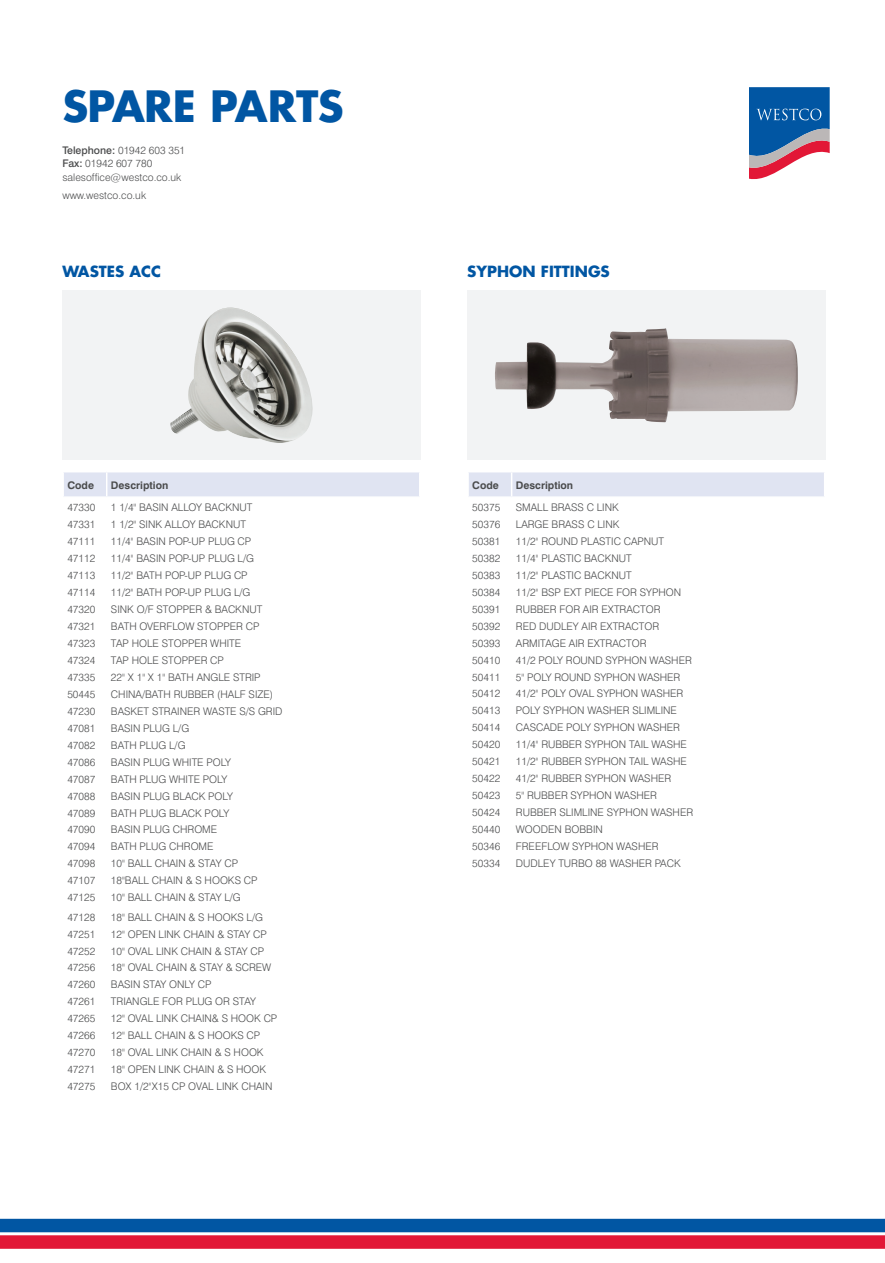
<style>
.page{position:relative;width:885px;height:1263px;background:#fff}
.page>*{position:absolute;margin:0;border:0;box-sizing:border-box;transform-origin:0 0}
.t1{font:700 42px "Futura Std";letter-spacing:-.02em;color:#0156a3}
.t2{font:700 15px "Futura Std";color:#0156a3}
.t3{font:300 10.5px/13.5px "Swiss 721 BT";color:#4b4c4d}
.t4{font:700 10.5px "Swiss 721 BT";color:#4b4c4d}
.s1{font-weight:500}
</style>
<div class="page">
<svg style="left:749px;top:87px;width:80px;height:92px"></svg>
<div style="left:64px;top:472px;width:355px;height:24px;background:#e0e4f2"></div>
<div style="left:469px;top:472px;width:354px;height:24px;background:#e0e4f2"></div>
<svg style="left:0;top:1235px;width:884px;height:14px;background:#e21f3d"></svg>
<svg style="left:0;top:1218px;width:884px;height:15px;background:#1a66ac"></svg>
<div style="left:62px;top:290px;width:358px;height:170px;background:#f2f3f4"></div>
<img style="left:170px;top:308px;width:143px;height:135px">
<div style="left:467px;top:290px;width:358px;height:170px;background:#f2f3f4"></div>
<img style="left:495px;top:328px;width:303px;height:94px">
<h1 class="t1" style="left:62px;top:78px;width:283px">SPARE PARTS</h1>
<p class="t3" style="left:62px;top:143px;width:124px"><span class="s1">Telephone:</span> 01942 603 351<br><span class="s1">Fax:</span> 01942 607 780 salesoffice@westco.co.uk</p>
<p class="t3" style="left:62px;top:188px;width:85px">www.westco.co.uk</p>
<h2 class="t2" style="left:62px;top:261px;width:100px">WASTES ACC</h2>
<h2 class="t2" style="left:467px;top:261px;width:144px">SYPHON FITTINGS</h2>
<p class="t4" style="left:67px;top:478px;width:28px">Code</p>
<p class="t4" style="left:111px;top:478px;width:59px">Description</p>
<p class="t3" style="left:67px;top:500px;width:29px">47330</p>
<p class="t3" style="left:111px;top:500px;width:143px">1 1/4" BASIN ALLOY BACKNUT</p>
<p class="t3" style="left:67px;top:517px;width:29px">47331</p>
<p class="t3" style="left:111px;top:517px;width:136px">1 1/2" SINK ALLOY BACKNUT</p>
<p class="t3" style="left:67px;top:534px;width:29px">47111</p>
<p class="t3" style="left:111px;top:534px;width:142px">11/4" BASIN POP-UP PLUG CP</p>
<p class="t3" style="left:67px;top:552px;width:29px">47112</p>
<p class="t3" style="left:111px;top:552px;width:144px">11/4" BASIN POP-UP PLUG L/G</p>
<p class="t3" style="left:67px;top:569px;width:29px">47113</p>
<p class="t3" style="left:111px;top:569px;width:138px">11/2" BATH POP-UP PLUG CP</p>
<p class="t3" style="left:67px;top:586px;width:29px">47114</p>
<p class="t3" style="left:111px;top:586px;width:141px">11/2" BATH POP-UP PLUG L/G</p>
<p class="t3" style="left:67px;top:603px;width:29px">47320</p>
<p class="t3" style="left:111px;top:603px;width:153px">SINK O/F STOPPER &amp; BACKNUT</p>
<p class="t3" style="left:67px;top:620px;width:29px">47321</p>
<p class="t3" style="left:111px;top:620px;width:150px">BATH OVERFLOW STOPPER CP</p>
<p class="t3" style="left:67px;top:636px;width:29px">47323</p>
<p class="t3" style="left:111px;top:636px;width:132px">TAP HOLE STOPPER WHITE</p>
<p class="t3" style="left:67px;top:653px;width:29px">47324</p>
<p class="t3" style="left:111px;top:653px;width:114px">TAP HOLE STOPPER CP</p>
<p class="t3" style="left:67px;top:670px;width:29px">47335</p>
<p class="t3" style="left:111px;top:670px;width:151px">22" X 1" X 1" BATH ANGLE STRIP</p>
<p class="t3" style="left:67px;top:687px;width:29px">50445</p>
<p class="t3" style="left:111px;top:687px;width:164px">CHINA/BATH RUBBER (HALF SIZE)</p>
<p class="t3" style="left:67px;top:704px;width:29px">47230</p>
<p class="t3" style="left:111px;top:704px;width:173px">BASKET STRAINER WASTE S/S GRID</p>
<p class="t3" style="left:67px;top:721px;width:29px">47081</p>
<p class="t3" style="left:111px;top:721px;width:80px">BASIN PLUG L/G</p>
<p class="t3" style="left:67px;top:738px;width:29px">47082</p>
<p class="t3" style="left:111px;top:738px;width:76px">BATH PLUG L/G</p>
<p class="t3" style="left:67px;top:755px;width:29px">47086</p>
<p class="t3" style="left:111px;top:755px;width:121px">BASIN PLUG WHITE POLY</p>
<p class="t3" style="left:67px;top:772px;width:29px">47087</p>
<p class="t3" style="left:111px;top:772px;width:118px">BATH PLUG WHITE POLY</p>
<p class="t3" style="left:67px;top:789px;width:29px">47088</p>
<p class="t3" style="left:111px;top:789px;width:123px">BASIN PLUG BLACK POLY</p>
<p class="t3" style="left:67px;top:806px;width:29px">47089</p>
<p class="t3" style="left:111px;top:806px;width:120px">BATH PLUG BLACK POLY</p>
<p class="t3" style="left:67px;top:823px;width:29px">47090</p>
<p class="t3" style="left:111px;top:823px;width:108px">BASIN PLUG CHROME</p>
<p class="t3" style="left:67px;top:840px;width:29px">47094</p>
<p class="t3" style="left:111px;top:840px;width:104px">BATH PLUG CHROME</p>
<p class="t3" style="left:67px;top:857px;width:29px">47098</p>
<p class="t3" style="left:111px;top:857px;width:128px">10" BALL CHAIN &amp; STAY CP</p>
<p class="t3" style="left:67px;top:874px;width:29px">47107</p>
<p class="t3" style="left:111px;top:874px;width:148px">18"BALL CHAIN &amp; S HOOKS CP</p>
<p class="t3" style="left:67px;top:891px;width:29px">47125</p>
<p class="t3" style="left:111px;top:891px;width:131px">10" BALL CHAIN &amp; STAY L/G</p>
<p class="t3" style="left:67px;top:910px;width:29px">47128</p>
<p class="t3" style="left:111px;top:910px;width:153px">18" BALL CHAIN &amp; S HOOKS L/G</p>
<p class="t3" style="left:67px;top:927px;width:29px">47251</p>
<p class="t3" style="left:111px;top:927px;width:157px">12" OPEN LINK CHAIN &amp; STAY CP</p>
<p class="t3" style="left:67px;top:944px;width:29px">47252</p>
<p class="t3" style="left:111px;top:944px;width:155px">10" OVAL LINK CHAIN &amp; STAY CP</p>
<p class="t3" style="left:67px;top:961px;width:29px">47256</p>
<p class="t3" style="left:111px;top:961px;width:162px">18" OVAL CHAIN &amp; STAY &amp; SCREW</p>
<p class="t3" style="left:67px;top:978px;width:29px">47260</p>
<p class="t3" style="left:111px;top:978px;width:102px">BASIN STAY ONLY CP</p>
<p class="t3" style="left:67px;top:995px;width:29px">47261</p>
<p class="t3" style="left:111px;top:995px;width:147px">TRIANGLE FOR PLUG OR STAY</p>
<p class="t3" style="left:67px;top:1012px;width:29px">47265</p>
<p class="t3" style="left:111px;top:1012px;width:168px">12" OVAL LINK CHAIN&amp; S HOOK CP</p>
<p class="t3" style="left:67px;top:1028px;width:29px">47266</p>
<p class="t3" style="left:111px;top:1028px;width:151px">12" BALL CHAIN &amp; S HOOKS CP</p>
<p class="t3" style="left:67px;top:1045px;width:29px">47270</p>
<p class="t3" style="left:111px;top:1045px;width:154px">18" OVAL LINK CHAIN &amp; S HOOK</p>
<p class="t3" style="left:67px;top:1062px;width:29px">47271</p>
<p class="t3" style="left:111px;top:1062px;width:157px">18" OPEN LINK CHAIN &amp; S HOOK</p>
<p class="t3" style="left:67px;top:1079px;width:29px">47275</p>
<p class="t3" style="left:111px;top:1079px;width:163px">BOX 1/2"X15 CP OVAL LINK CHAIN</p>
<p class="t4" style="left:472px;top:478px;width:28px">Code</p>
<p class="t4" style="left:516px;top:478px;width:59px">Description</p>
<p class="t3" style="left:472px;top:500px;width:29px">50375</p>
<p class="t3" style="left:516px;top:500px;width:104px">SMALL BRASS C LINK</p>
<p class="t3" style="left:472px;top:517px;width:29px">50376</p>
<p class="t3" style="left:516px;top:517px;width:105px">LARGE BRASS C LINK</p>
<p class="t3" style="left:472px;top:534px;width:29px">50381</p>
<p class="t3" style="left:516px;top:534px;width:150px">11/2" ROUND PLASTIC CAPNUT</p>
<p class="t3" style="left:472px;top:551px;width:29px">50382</p>
<p class="t3" style="left:516px;top:551px;width:117px">11/4" PLASTIC BACKNUT</p>
<p class="t3" style="left:472px;top:568px;width:29px">50383</p>
<p class="t3" style="left:516px;top:568px;width:117px">11/2" PLASTIC BACKNUT</p>
<p class="t3" style="left:472px;top:585px;width:29px">50384</p>
<p class="t3" style="left:516px;top:585px;width:167px">11/2" BSP EXT PIECE FOR SYPHON</p>
<p class="t3" style="left:472px;top:602px;width:29px">50391</p>
<p class="t3" style="left:516px;top:602px;width:146px">RUBBER FOR AIR EXTRACTOR</p>
<p class="t3" style="left:472px;top:619px;width:29px">50392</p>
<p class="t3" style="left:516px;top:619px;width:145px">RED DUDLEY AIR EXTRACTOR</p>
<p class="t3" style="left:472px;top:636px;width:29px">50393</p>
<p class="t3" style="left:516px;top:636px;width:132px">ARMITAGE AIR EXTRACTOR</p>
<p class="t3" style="left:472px;top:653px;width:29px">50410</p>
<p class="t3" style="left:516px;top:653px;width:177px">41/2 POLY ROUND SYPHON WASHER</p>
<p class="t3" style="left:472px;top:670px;width:29px">50411</p>
<p class="t3" style="left:516px;top:670px;width:166px">5" POLY ROUND SYPHON WASHER</p>
<p class="t3" style="left:472px;top:687px;width:29px">50412</p>
<p class="t3" style="left:516px;top:687px;width:169px">41/2" POLY OVAL SYPHON WASHER</p>
<p class="t3" style="left:472px;top:704px;width:29px">50413</p>
<p class="t3" style="left:516px;top:704px;width:163px">POLY SYPHON WASHER SLIMLINE</p>
<p class="t3" style="left:472px;top:721px;width:29px">50414</p>
<p class="t3" style="left:516px;top:721px;width:166px">CASCADE POLY SYPHON WASHER</p>
<p class="t3" style="left:472px;top:738px;width:29px">50420</p>
<p class="t3" style="left:516px;top:738px;width:172px">11/4" RUBBER SYPHON TAIL WASHE</p>
<p class="t3" style="left:472px;top:755px;width:29px">50421</p>
<p class="t3" style="left:516px;top:755px;width:172px">11/2" RUBBER SYPHON TAIL WASHE</p>
<p class="t3" style="left:472px;top:771px;width:29px">50422</p>
<p class="t3" style="left:516px;top:771px;width:157px">41/2" RUBBER SYPHON WASHER</p>
<p class="t3" style="left:472px;top:788px;width:29px">50423</p>
<p class="t3" style="left:516px;top:788px;width:142px">5" RUBBER SYPHON WASHER</p>
<p class="t3" style="left:472px;top:805px;width:29px">50424</p>
<p class="t3" style="left:516px;top:805px;width:179px">RUBBER SLIMLINE SYPHON WASHER</p>
<p class="t3" style="left:472px;top:822px;width:29px">50440</p>
<p class="t3" style="left:516px;top:822px;width:88px">WOODEN BOBBIN</p>
<p class="t3" style="left:472px;top:839px;width:29px">50346</p>
<p class="t3" style="left:516px;top:839px;width:144px">FREEFLOW SYPHON WASHER</p>
<p class="t3" style="left:472px;top:856px;width:29px">50334</p>
<p class="t3" style="left:516px;top:856px;width:166px">DUDLEY TURBO 88 WASHER PACK</p>
</div>
